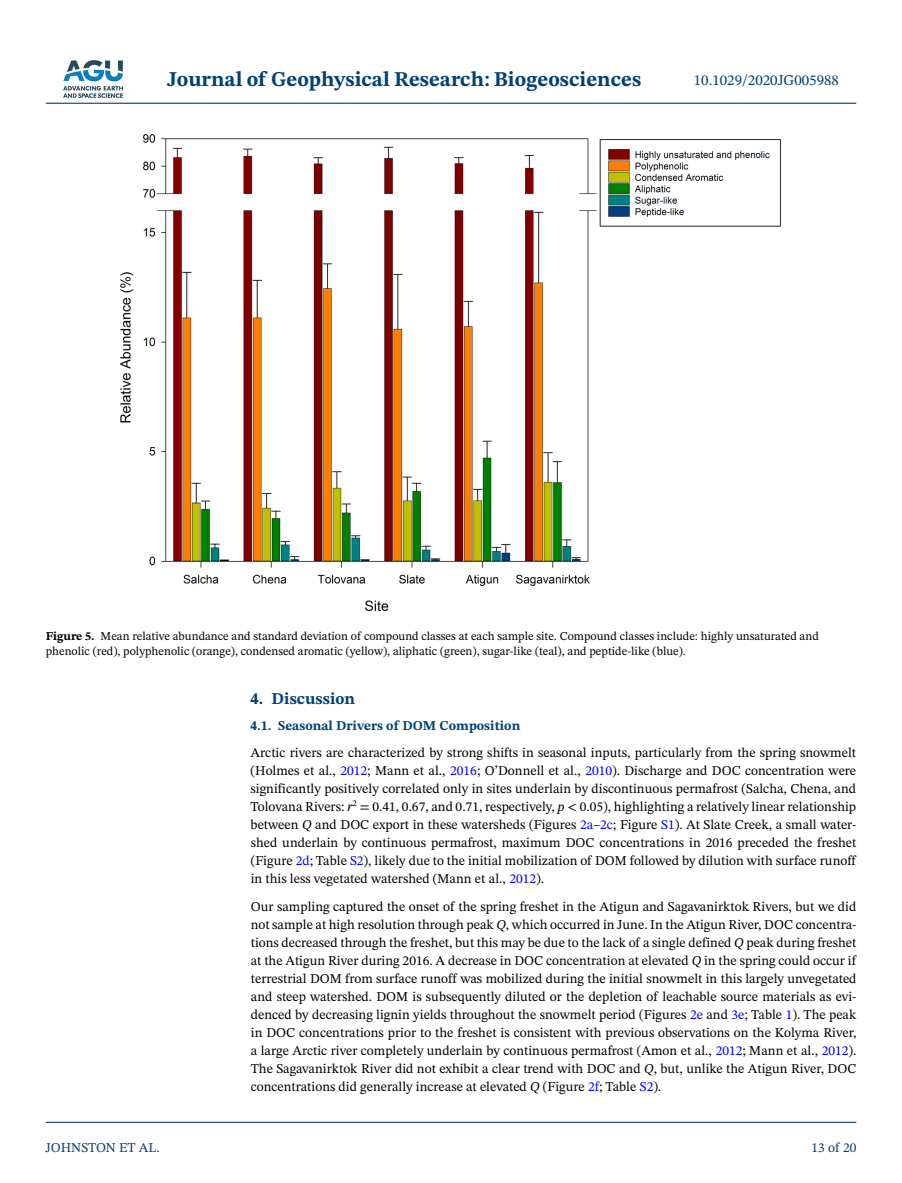
<style>
.page{position:relative;width:902px;height:1183px;background:#fff}
.page>*{position:absolute;margin:0;border:0;box-sizing:border-box;transform-origin:0 0}
.t1{font:700 21px "STIX Two Text";color:#004174}
.t2{font:700 16.5px "STIX Two Text";color:#004174}
.t3{font:15px "STIX Two Text";color:#004174}
.t4{font:13.5px/18px "STIX Two Text";color:#000;text-align:justify}
.t5{font:700 13.5px "STIX Two Text";color:#004174}
.t6{font:13.5px "STIX Two Text";color:#004174}
.t7{font:12px/15px "STIX Two Text";color:#000}
.s1{font-weight:700}
.s2{color:#00f}
.s3{font-style:italic}
</style>
<div class="page">
<img style="left:63px;top:60px;width:60px;height:38px">
<hr style="left:46px;top:103px;width:810px;height:1px;background:#004174">
<hr style="left:46px;top:1121px;width:810px;height:1px;background:#004174">
<img style="left:120px;top:134px;width:661px;height:477px">
<h1 class="t1" style="left:167px;top:64px;width:475px">Journal of Geophysical Research: Biogeosciences</h1>
<p class="t3" style="left:693px;top:69px;width:147px">10.1029/2020JG005988</p>
<p class="t7" style="left:46px;top:628px;width:774px"><span class="s1">Figure 5.</span> Mean relative abundance and standard deviation of compound classes at each sample site. Compound classes include: highly unsaturated and phenolic (red), polyphenolic (orange), condensed aromatic (yellow), aliphatic (green), sugar-like (teal), and peptide-like (blue).</p>
<p class="t6" style="left:45px;top:1137px;width:116px">JOHNSTON ET AL.</p>
<p class="t2" style="left:250px;top:686px;width:106px">4. Discussion</p>
<p class="t5" style="left:250px;top:715px;width:271px">4.1. Seasonal Drivers of DOM Composition</p>
<p class="t4" style="left:250px;top:742px;width:607px">Arctic rivers are characterized by strong shifts in seasonal inputs, particularly from the spring snowmelt (Holmes et al., <span class="s2">2012</span>; Mann et al., <span class="s2">2016</span>; O’Donnell et al., <span class="s2">2010</span>). Discharge and DOC concentration were significantly positively correlated only in sites underlain by discontinuous permafrost (Salcha, Chena, and Tolovana Rivers: <span class="s3">r</span><sup>2</sup> = 0.41, 0.67, and 0.71, respectively, <span class="s3">p</span> &lt; 0.05), highlighting a relatively linear relationship between <span class="s3">Q</span> and DOC export in these watersheds (Figures <span class="s2">2a–2c</span>; Figure <span class="s2">S1</span>). At Slate Creek, a small water&shy;shed underlain by continuous permafrost, maximum DOC concentrations in 2016 preceded the freshet (Figure <span class="s2">2d</span>; Table <span class="s2">S2</span>), likely due to the initial mobilization of DOM followed by dilution with surface runoff in this less vegetated watershed (Mann et al., <span class="s2">2012</span>).</p>
<p class="t4" style="left:251px;top:897px;width:607px">Our sampling captured the onset of the spring freshet in the Atigun and Sagavanirktok Rivers, but we did not sample at high resolution through peak <span class="s3">Q</span>, which occurred in June. In the Atigun River, DOC concentra&shy;tions decreased through the freshet, but this may be due to the lack of a single defined <span class="s3">Q</span> peak during freshet at the Atigun River during 2016. A decrease in DOC concentration at elevated <span class="s3">Q</span> in the spring could occur if terrestrial DOM from surface runoff was mobilized during the initial snowmelt in this largely unvegetated and steep watershed. DOM is subsequently diluted or the depletion of leachable source materials as evi&shy;denced by decreasing lignin yields throughout the snowmelt period (Figures <span class="s2">2e</span> and <span class="s2">3e</span>; Table <span class="s2">1</span>). The peak in DOC concentrations prior to the freshet is consistent with previous observations on the Kolyma River, a large Arctic river completely underlain by continuous permafrost (Amon et al., <span class="s2">2012</span>; Mann et al., <span class="s2">2012</span>).<br>The Sagavanirktok River did not exhibit a clear trend with DOC and <span class="s3">Q</span>, but, unlike the Atigun River, DOC concentrations did generally increase at elevated <span class="s3">Q</span> (Figure <span class="s2">2f</span>; Table <span class="s2">S2</span>).</p>
<p class="t6" style="left:811px;top:1137px;width:46px">13 of 20</p>
</div>
